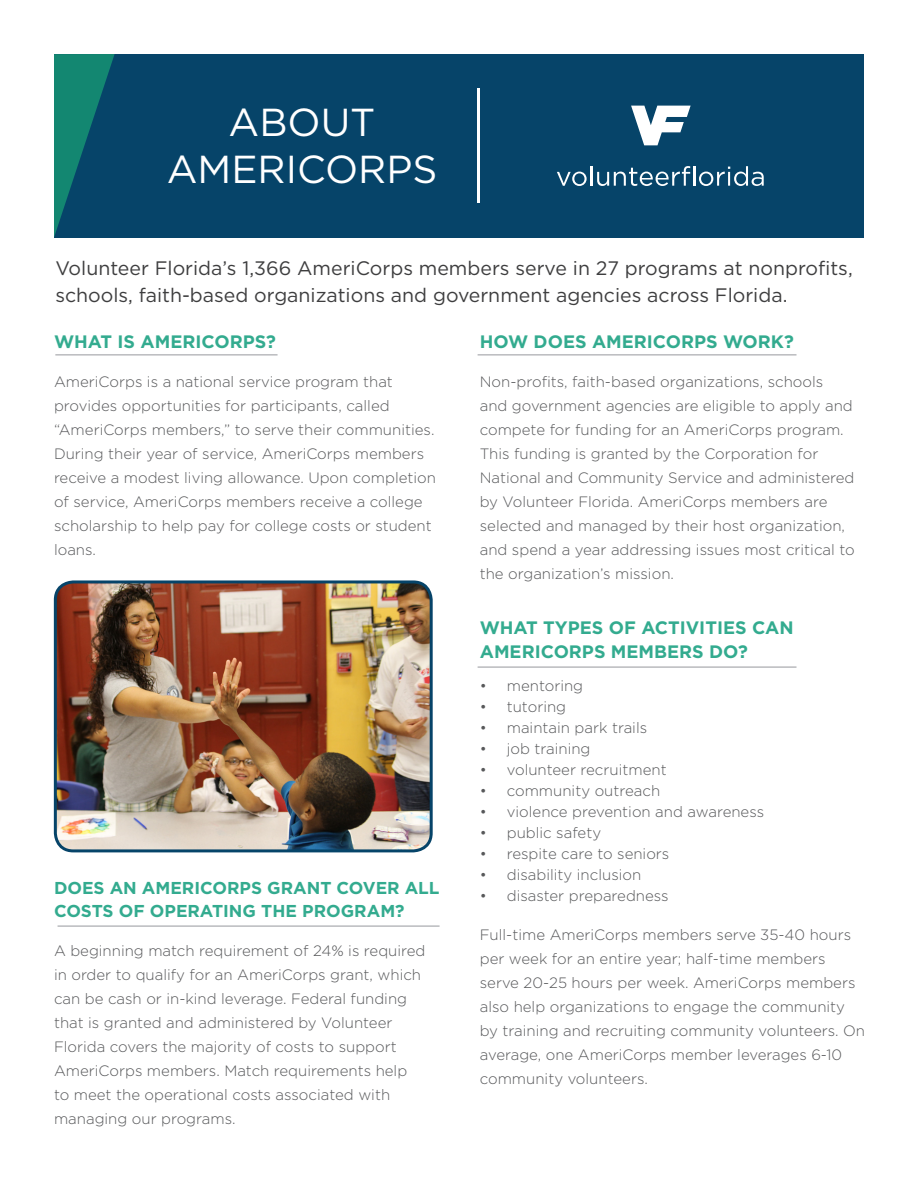
<style>
.page{position:relative;width:918px;height:1188px;background:#fff}
.page>*{position:absolute;margin:0;border:0;box-sizing:border-box;transform-origin:0 0}
.t1{font:39px "Gotham HTF";color:#fff}
.t2{font:19.5px/27px "Gotham HTF";color:#3e3e3f}
.t3{font:700 18px/24px "Gotham HTF";color:#33ab8f}
.t4{font:700 17.25px/22.5px "Gotham HTF";color:#33ab8f}
.t5{font:300 15px/24px "Gotham HTF";color:#57585a}
</style>
<div class="page">
<div style="left:54px;top:54px;width:810px;height:184px;background:#064469"></div>
<hr style="left:55px;top:354px;width:223px;height:2px;background:#a8a9ad">
<svg style="left:54px;top:54px;width:61px;height:183px"></svg>
<svg style="left:557px;top:172px;width:30px;height:14px"></svg>
<hr style="left:591px;top:166px;width:2px;height:20px;background:#fff">
<svg style="left:597px;top:166px;width:93px;height:20px"></svg>
<hr style="left:693px;top:166px;width:2px;height:20px;background:#fff">
<svg style="left:699px;top:166px;width:65px;height:20px"></svg>
<svg style="left:631px;top:106px;width:60px;height:39px"></svg>
<hr style="left:478px;top:89px;width:2px;height:114px;background:#fff">
<img style="left:55px;top:584px;width:374px;height:267px">
<div style="left:54px;top:580px;width:379px;height:272px;border:3px solid #064469;border-radius:18px"></div>
<hr style="left:478px;top:354px;width:318px;height:2px;background:#a8a9ad">
<hr style="left:478px;top:666px;width:318px;height:2px;background:#a8a9ad">
<hr style="left:58px;top:925px;width:382px;height:2px;background:#a8a9ad">
<p class="t1" style="left:229px;top:100px;width:148px">ABOUT</p>
<p class="t1" style="left:167px;top:147px;width:272px">AMERICORPS</p>
<p class="t2" style="left:55px;top:255px;width:799px">Volunteer Florida’s 1,366 AmeriCorps members serve in 27 programs at nonprofits, schools, faith-based organizations and government agencies across Florida.</p>
<p class="t3" style="left:480px;top:329px;width:316px">HOW DOES AMERICORPS WORK?</p>
<p class="t5" style="left:480px;top:369px;width:377px">Non-profits, faith-based organizations, schools<br>and government agencies are eligible to apply and compete for funding for an AmeriCorps program.<br>This funding is granted by the Corporation for National and Community Service and administered by Volunteer Florida. AmeriCorps members are selected and managed by their host organization, and spend a year addressing issues most critical to the organization’s mission.</p>
<p class="t3" style="left:480px;top:615px;width:315px">WHAT TYPES OF ACTIVITIES CAN<br>AMERICORPS MEMBERS DO?</p>
<p class="t5" style="left:480px;top:673px;width:105px">• mentoring</p>
<p class="t5" style="left:480px;top:694px;width:88px">• tutoring</p>
<p class="t5" style="left:480px;top:715px;width:169px">• maintain park trails</p>
<p class="t5" style="left:480px;top:736px;width:112px">• job training</p>
<p class="t5" style="left:480px;top:757px;width:188px">• volunteer recruitment</p>
<p class="t5" style="left:480px;top:778px;width:182px">• community outreach</p>
<p class="t5" style="left:480px;top:799px;width:286px">• violence prevention and awareness</p>
<p class="t5" style="left:480px;top:820px;width:123px">• public safety</p>
<p class="t5" style="left:480px;top:841px;width:191px">• respite care to seniors</p>
<p class="t5" style="left:480px;top:862px;width:163px">• disability inclusion</p>
<p class="t5" style="left:480px;top:883px;width:190px">• disaster preparedness</p>
<p class="t5" style="left:480px;top:922px;width:387px">Full-time AmeriCorps members serve 35-40 hours per week for an entire year; half-time members serve 20-25 hours per week. AmeriCorps members also help organizations to engage the community by training and recruiting community volunteers. On average, one AmeriCorps member leverages 6-10 community volunteers.</p>
<p class="t3" style="left:54px;top:329px;width:223px">WHAT IS AMERICORPS?</p>
<p class="t5" style="left:54px;top:369px;width:384px">AmeriCorps is a national service program that provides opportunities for participants, called “AmeriCorps members,” to serve their communities.<br>During their year of service, AmeriCorps members receive a modest living allowance. Upon completion of service, AmeriCorps members receive a college scholarship to help pay for college costs or student loans.</p>
<p class="t4" style="left:54px;top:876px;width:387px">DOES AN AMERICORPS GRANT COVER ALL<br>COSTS OF OPERATING THE PROGRAM?</p>
<p class="t5" style="left:54px;top:938px;width:373px">A beginning match requirement of 24% is required in order to qualify for an AmeriCorps grant, which can be cash or in-kind leverage. Federal funding that is granted and administered by Volunteer Florida covers the majority of costs to support AmeriCorps members. Match requirements help to meet the operational costs associated with managing our programs.</p>
</div>
